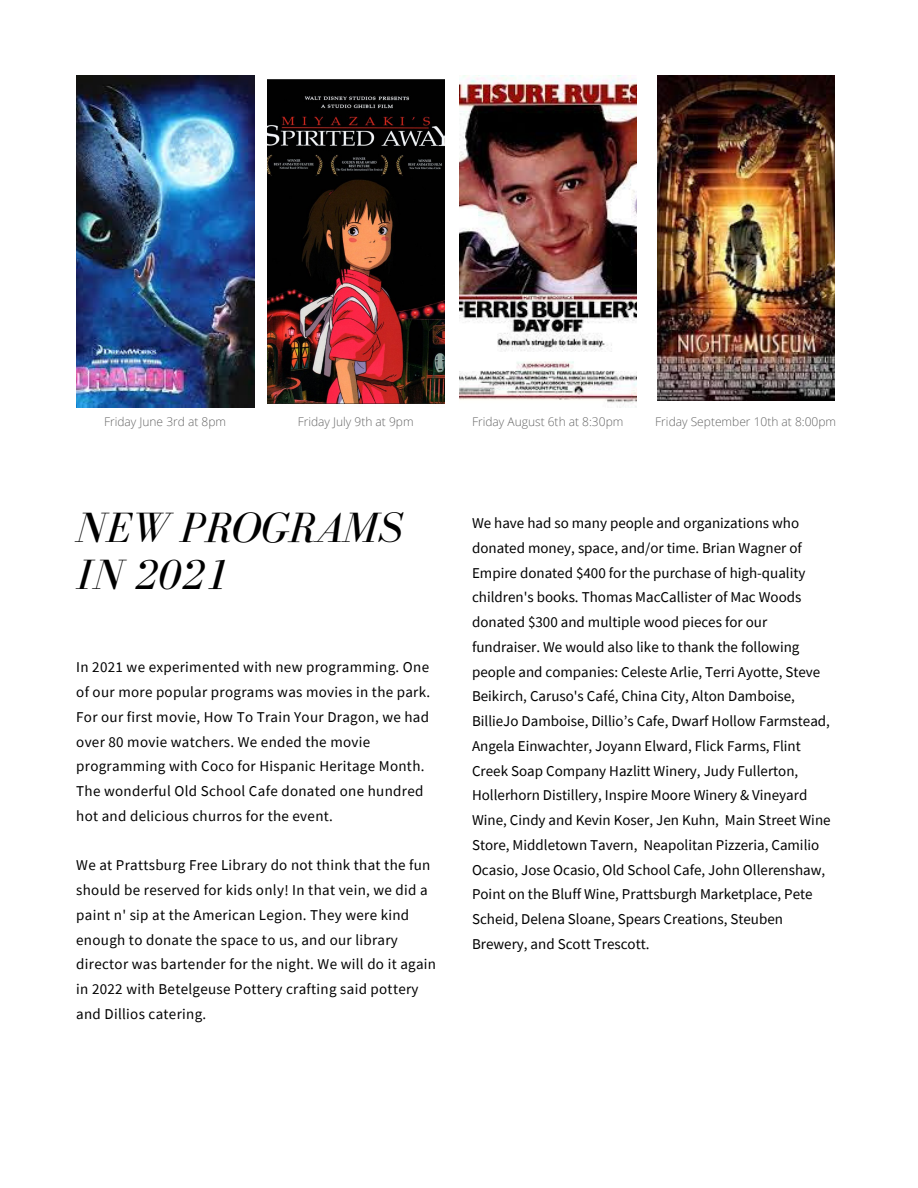
<style>
.page{position:relative;width:918px;height:1188px;background:#fff}
.page>*{position:absolute;margin:0;border:0;box-sizing:border-box;transform-origin:0 0}
.t1{font:italic 43.65px/47.2px "Bodoni FLF";color:#000}
.t2{font:15px/24.8px "Source Sans Pro";color:#000}
.t3{font:15px/24.8px "Source Sans Pro";letter-spacing:.02em;color:#000}
.t4{font:300 12px "Open Sans";color:#666}
</style>
<div class="page">
<img style="left:76px;top:75px;width:178px;height:332px">
<img style="left:267px;top:79px;width:178px;height:325px">
<img style="left:657px;top:75px;width:178px;height:325px">
<img style="left:459px;top:75px;width:178px;height:332px">
<p class="t4" style="left:104px;top:413px;width:124px">Friday June 3rd at 8pm</p>
<p class="t4" style="left:298px;top:413px;width:117px">Friday July 9th at 9pm</p>
<p class="t4" style="left:472px;top:413px;width:153px">Friday August 6th at 8:30pm</p>
<p class="t4" style="left:655px;top:413px;width:182px">Friday September 10th at 8:00pm</p>
<p class="t1" style="left:76px;top:503px;width:328px">NEW PROGRAMS<br>IN 2021</p>
<p class="t3" style="left:76px;top:655px;width:356px">In 2021 we experimented with new programming. One of our more popular programs was movies in the park.<br>For our first movie, How To Train Your Dragon, we had over 80 movie watchers. We ended the movie programming with Coco for Hispanic Heritage Month.<br>The wonderful Old School Cafe donated one hundred hot and delicious churros for the event.</p>
<p class="t3" style="left:76px;top:853px;width:361px">We at Prattsburg Free Library do not think that the fun should be reserved for kids only! In that vein, we did a paint n' sip at the American Legion. They were kind enough to donate the space to us, and our library director was bartender for the night. We will do it again in 2022 with Betelgeuse Pottery crafting said pottery and Dillios catering.</p>
<p class="t2" style="left:472px;top:511px;width:360px">We have had so many people and organizations who donated money, space, and/or time. Brian Wagner of Empire donated $400 for the purchase of high-quality children's books. Thomas MacCallister of Mac Woods donated $300 and multiple wood pieces for our fundraiser. We would also like to thank the following people and companies: Celeste Arlie, Terri Ayotte, Steve Beikirch, Caruso's Café, China City, Alton Damboise, BillieJo Damboise, Dillio’s Cafe, Dwarf Hollow Farmstead, Angela Einwachter, Joyann Elward, Flick Farms, Flint Creek Soap Company Hazlitt Winery, Judy Fullerton, Hollerhorn Distillery, Inspire Moore Winery &amp; Vineyard Wine, Cindy and Kevin Koser, Jen Kuhn, Main Street Wine Store, Middletown Tavern, Neapolitan Pizzeria, Camilio Ocasio, Jose Ocasio, Old School Cafe, John Ollerenshaw, Point on the Bluff Wine, Prattsburgh Marketplace, Pete Scheid, Delena Sloane, Spears Creations, Steuben Brewery, and Scott Trescott.</p>
</div>
